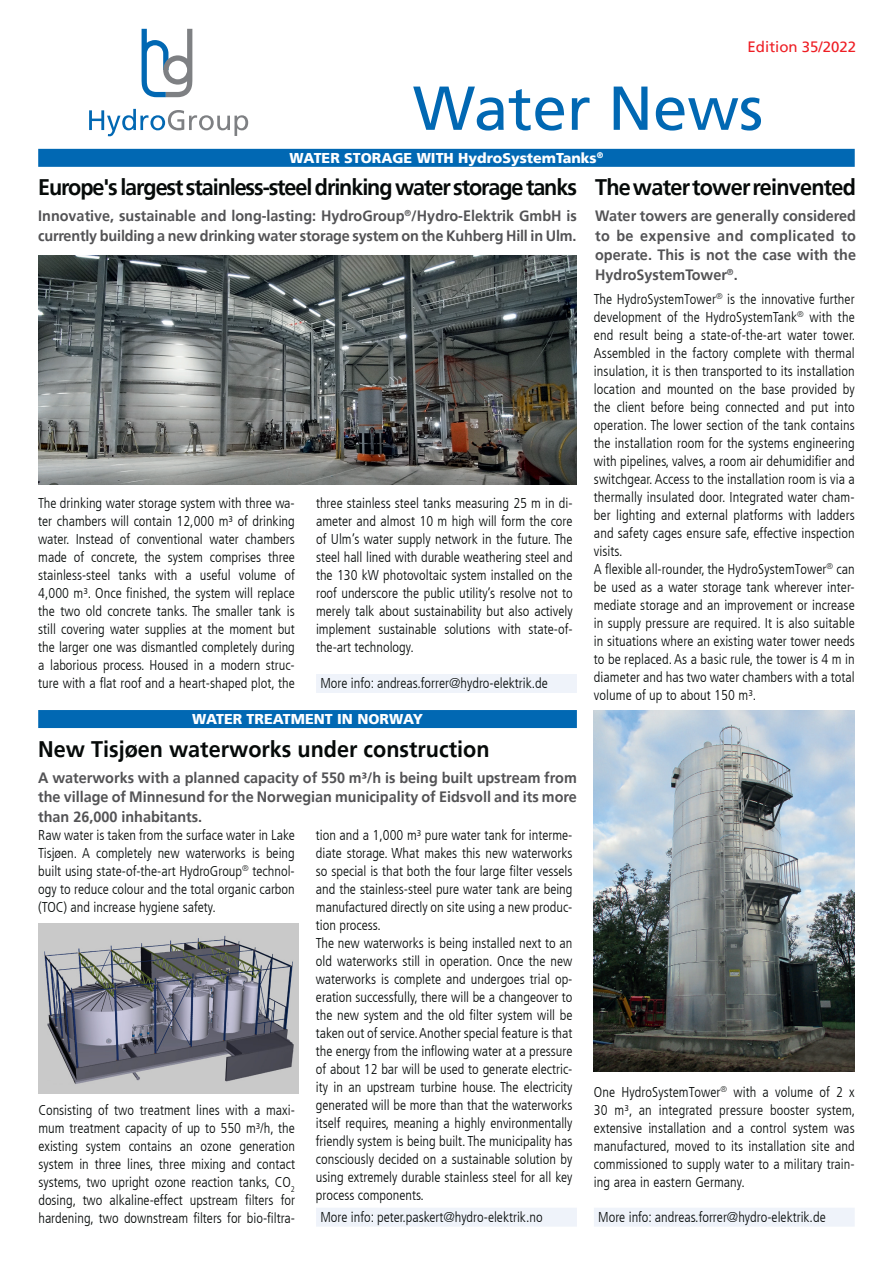
<style>
.page{position:relative;width:893px;height:1263px;background:#fff}
.page>*{position:absolute;margin:0;border:0;box-sizing:border-box;transform-origin:0 0}
.t1{font:61.95px "Frutiger LT";color:#0168b3}
.t2{font:700 22.5px "Frutiger";letter-spacing:-.035em;color:#060a09;scale:.96 1}
.t3{font:700 22.5px "Frutiger";color:#060a09;scale:.96 1}
.t4{font:700 15px/19.5px "Frutiger";color:#535355;text-align:justify;scale:.96 1}
.t5{font:15px "Frutiger LT";color:#ee1d23}
.t6{font:300 condensed 14.25px/18px "Frutiger LT";color:#060a09;text-align:justify}
.t7{font:900 14.25px "Frutiger LT";color:#fff}
</style>
<div class="page">
<div style="left:38px;top:149px;width:817px;height:18px;background:#0168b3"></div>
<div style="left:38px;top:710px;width:539px;height:18px;background:#0168b3"></div>
<svg style="left:89px;top:109px;width:159px;height:27px"></svg>
<svg style="left:142px;top:29px;width:50px;height:68px"></svg>
<img style="left:38px;top:924px;width:261px;height:169px">
<img style="left:38px;top:255px;width:539px;height:230px">
<div style="left:316px;top:674px;width:261px;height:19px;background:#eff3fa"></div>
<img style="left:594px;top:710px;width:261px;height:361px">
<div style="left:594px;top:1208px;width:261px;height:19px;background:#eff3fa"></div>
<div style="left:316px;top:1208px;width:261px;height:19px;background:#eff3fa"></div>
<p class="t5" style="left:748px;top:38px;width:110px">Edition 35/2022</p>
<h1 class="t1" style="left:413px;top:72px;width:352px">Water News</h1>
<p class="t7" style="left:290px;top:149px;width:315px">WATER STORAGE WITH HydroSystemTanks<sup>®</sup></p>
<h2 class="t2" style="left:38px;top:174px;width:563px">Europe's largest stainless-steel drinking water storage tanks</h2>
<p class="t4" style="left:38px;top:206px;width:563px">Innovative, sustainable and long-lasting: HydroGroup<sup>®</sup>/Hydro-Elektrik GmbH is currently building a new drinking water storage system on the Kuhberg Hill in Ulm.</p>
<p class="t6" style="left:38px;top:494px;width:258px">The drinking water storage system with three wa&shy;ter chambers will contain 12,000 m³ of drinking water. Instead of conventional water chambers made of concrete, the system comprises three stainless-steel tanks with a useful volume of 4,000 m³. Once finished, the system will replace the two old concrete tanks. The smaller tank is still covering water supplies at the moment but the larger one was dismantled completely during a laborious process. Housed in a modern struc&shy;ture with a flat roof and a heart-shaped plot, the</p>
<p class="t6" style="left:316px;top:494px;width:258px">three stainless steel tanks measuring 25 m in di&shy;ameter and almost 10 m high will form the core of Ulm’s water supply network in the future. The steel hall lined with durable weathering steel and the 130 kW photovoltaic system installed on the roof underscore the public utility’s resolve not to merely talk about sustainability but also actively implement sustainable solutions with state-of&shy;the-art technology.</p>
<p class="t6" style="left:320px;top:674px;width:229px">More info: andreas.forrer@hydro-elektrik.de</p>
<p class="t7" style="left:192px;top:710px;width:233px">WATER TREATMENT IN NORWAY</p>
<h2 class="t3" style="left:38px;top:736px;width:472px">New Tisjøen waterworks under construction</h2>
<p class="t4" style="left:38px;top:767px;width:563px">A waterworks with a planned capacity of 550 m³/h is being built upstream from the village of Minnesund for the Norwegian municipality of Eidsvoll and its more than 26,000 inhabitants.</p>
<p class="t6" style="left:38px;top:826px;width:258px">Raw water is taken from the surface water in Lake Tisjøen. A completely new waterworks is being built using state-of-the-art HydroGroup<sup>®</sup> technol&shy;ogy to reduce colour and the total organic carbon (TOC) and increase hygiene safety.</p>
<p class="t6" style="left:316px;top:826px;width:258px;text-align:left">tion and a 1,000 m³ pure water tank for interme&shy;diate storage. What makes this new waterworks so special is that both the four large filter vessels and the stainless-steel pure water tank are being manufactured directly on site using a new produc&shy;tion process.<br>The new waterworks is being installed next to an old waterworks still in operation. Once the new waterworks is complete and undergoes trial op&shy;eration successfully, there will be a changeover to the new system and the old filter system will be taken out of service. Another special feature is that the energy from the inflowing water at a pressure of about 12 bar will be used to generate electric&shy;ity in an upstream turbine house. The electricity generated will be more than that the waterworks itself requires, meaning a highly environmentally friendly system is being built. The municipality has consciously decided on a sustainable solution by using extremely durable stainless steel for all key process components.</p>
<p class="t6" style="left:320px;top:1208px;width:224px">More info: peter.paskert@hydro-elektrik.no</p>
<p class="t6" style="left:38px;top:1101px;width:258px">Consisting of two treatment lines with a maxi&shy;mum treatment capacity of up to 550 m³/h, the existing system contains an ozone generation system in three lines, three mixing and contact systems, two upright ozone reaction tanks, CO<sub>2 </sub>dosing, two alkaline-effect upstream filters for hardening, two downstream filters for bio-filtra-</p>
<h2 class="t2" style="left:595px;top:174px;width:273px">The water tower reinvented</h2>
<p class="t4" style="left:595px;top:206px;width:273px">Water towers are generally considered to be expensive and complicated to operate. This is not the case with the HydroSystemTower<sup>®</sup>.</p>
<p class="t6" style="left:594px;top:290px;width:263px;text-align:left">The HydroSystemTower<sup>®</sup> is the innovative further development of the HydroSystemTank<sup>®</sup> with the end result being a state-of-the-art water tower.<br>Assembled in the factory complete with thermal insulation, it is then transported to its installation location and mounted on the base provided by the client before being connected and put into operation. The lower section of the tank contains the installation room for the systems engineering with pipelines, valves, a room air dehumidifier and switchgear. Access to the installation room is via a thermally insulated door. Integrated water cham&shy;ber lighting and external platforms with ladders and safety cages ensure safe, effective inspection visits.<br>A flexible all-rounder, the HydroSystemTower<sup>®</sup> can be used as a water storage tank wherever inter&shy;mediate storage and an improvement or increase in supply pressure are required. It is also suitable in situations where an existing water tower needs to be replaced. As a basic rule, the tower is 4 m in diameter and has two water chambers with a total volume of up to about 150 m³.</p>
<p class="t6" style="left:594px;top:1083px;width:263px">One HydroSystemTower<sup>®</sup> with a volume of 2 x 30 m³, an integrated pressure booster system, extensive installation and a control system was manufactured, moved to its installation site and commissioned to supply water to a military train&shy;ing area in eastern Germany.</p>
<p class="t6" style="left:598px;top:1208px;width:229px">More info: andreas.forrer@hydro-elektrik.de</p>
</div>
